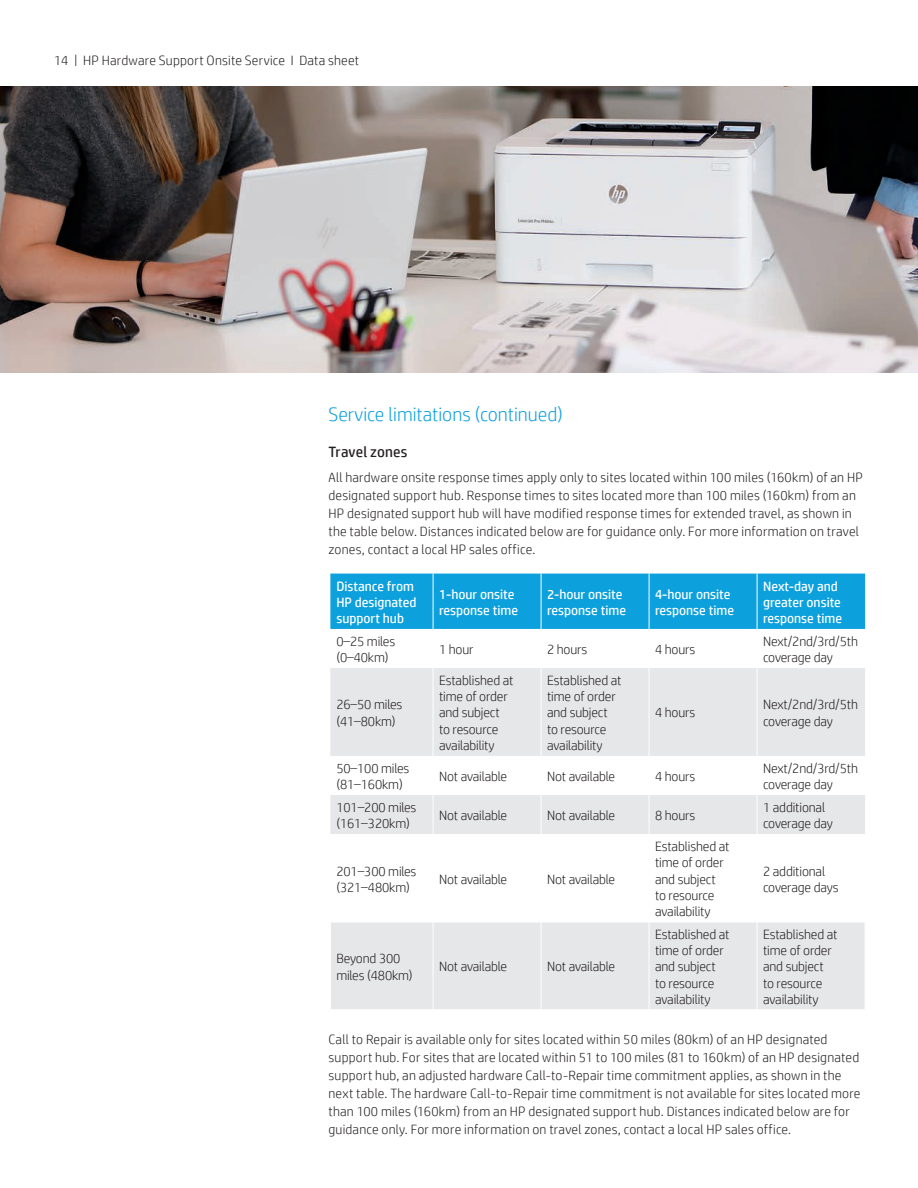
<style>
.page{position:relative;width:918px;height:1188px;background:#fff}
.page>*{position:absolute;margin:0;border:0;box-sizing:border-box;transform-origin:0 0}
.t1{font:300 19.5px "HP Simplified";color:#0ca0dd}
.t2{font:15px "HP Simplified";letter-spacing:.01em;color:#231f20}
.t3{font:300 13.5px/16.2px "HP Simplified";letter-spacing:.005em;color:#231f20}
.t4{font:13.5px/16.2px "HP Simplified";color:#fff}
</style>
<div class="page">
<div style="left:330px;top:574px;width:535px;height:55px;background:#0ca0dd"></div>
<svg style="left:330px;top:668px;width:535px;height:341px;fill:#e6e7e9"></svg>
<svg style="left:331px;top:834px;width:534px;height:88px"></svg>
<hr style="left:433px;top:574px;width:1px;height:55px;background:#fff">
<hr style="left:541px;top:574px;width:1px;height:55px;background:#fff">
<hr style="left:649px;top:574px;width:1px;height:55px;background:#fff">
<hr style="left:757px;top:574px;width:1px;height:55px;background:#fff">
<hr style="left:433px;top:668px;width:1px;height:88px;background:#fff">
<hr style="left:541px;top:668px;width:1px;height:88px;background:#fff">
<hr style="left:649px;top:668px;width:1px;height:88px;background:#fff">
<hr style="left:757px;top:668px;width:1px;height:88px;background:#fff">
<hr style="left:433px;top:756px;width:1px;height:39px;background:#fff">
<hr style="left:541px;top:756px;width:1px;height:39px;background:#fff">
<hr style="left:649px;top:756px;width:1px;height:39px;background:#fff">
<hr style="left:757px;top:756px;width:1px;height:39px;background:#fff">
<hr style="left:433px;top:795px;width:1px;height:39px;background:#fff">
<hr style="left:541px;top:795px;width:1px;height:39px;background:#fff">
<hr style="left:649px;top:795px;width:1px;height:39px;background:#fff">
<hr style="left:757px;top:795px;width:1px;height:39px;background:#fff">
<hr style="left:330px;top:834px;width:1px;height:88px;background:#fff">
<hr style="left:433px;top:834px;width:1px;height:88px;background:#fff">
<hr style="left:541px;top:834px;width:1px;height:88px;background:#fff">
<hr style="left:649px;top:834px;width:1px;height:88px;background:#fff">
<hr style="left:757px;top:834px;width:1px;height:88px;background:#fff">
<hr style="left:330px;top:922px;width:103px;height:1px;background:#fff">
<hr style="left:330px;top:922px;width:1px;height:87px;background:#fff">
<hr style="left:433px;top:922px;width:108px;height:1px;background:#fff">
<hr style="left:433px;top:922px;width:1px;height:87px;background:#fff">
<hr style="left:541px;top:922px;width:108px;height:1px;background:#fff">
<hr style="left:541px;top:922px;width:1px;height:87px;background:#fff">
<hr style="left:649px;top:922px;width:108px;height:1px;background:#fff">
<hr style="left:649px;top:922px;width:1px;height:87px;background:#fff">
<hr style="left:757px;top:922px;width:108px;height:1px;background:#fff">
<hr style="left:757px;top:922px;width:1px;height:87px;background:#fff">
<img style="left:0;top:86px;width:918px;height:287px">
<p class="t3" style="left:54px;top:52px;width:307px">14 | HP Hardware Support Onsite Service I Data sheet</p>
<h1 class="t1" style="left:328px;top:402px;width:236px">Service limitations (continued)</h1>
<p class="t2" style="left:328px;top:442px;width:80px">Travel zones</p>
<p class="t3" style="left:328px;top:468px;width:536px;line-height:18px">All hardware onsite response times apply only to sites located within 100 miles (160km) of an HP designated support hub. Response times to sites located more than 100 miles (160km) from an HP designated support hub will have modified response times for extended travel, as shown in the table below. Distances indicated below are for guidance only. For more information on travel zones, contact a local HP sales office.</p>
<p class="t4" style="left:336px;top:578px;width:82px">Distance from<br>HP designated support hub</p>
<p class="t4" style="left:439px;top:586px;width:80px">1-hour onsite response time</p>
<p class="t4" style="left:547px;top:586px;width:80px">2-hour onsite response time</p>
<p class="t4" style="left:655px;top:586px;width:80px">4-hour onsite response time</p>
<p class="t4" style="left:763px;top:578px;width:80px">Next-day and greater onsite response time</p>
<p class="t3" style="left:336px;top:633px;width:60px">0–25 miles (0–40km)</p>
<p class="t3" style="left:439px;top:641px;width:36px">1 hour</p>
<p class="t3" style="left:547px;top:641px;width:42px">2 hours</p>
<p class="t3" style="left:655px;top:641px;width:42px">4 hours</p>
<p class="t3" style="left:763px;top:633px;width:96px">Next/2nd/3rd/5th coverage day</p>
<p class="t3" style="left:336px;top:696px;width:67px">26–50 miles (41–80km)</p>
<p class="t3" style="left:439px;top:672px;width:76px">Established at time of order and subject to resource availability</p>
<p class="t3" style="left:547px;top:672px;width:76px">Established at time of order and subject to resource availability</p>
<p class="t3" style="left:655px;top:704px;width:42px">4 hours</p>
<p class="t3" style="left:763px;top:696px;width:96px">Next/2nd/3rd/5th coverage day</p>
<p class="t3" style="left:336px;top:760px;width:75px">50–100 miles (81–160km)</p>
<p class="t3" style="left:439px;top:768px;width:70px">Not available</p>
<p class="t3" style="left:547px;top:768px;width:70px">Not available</p>
<p class="t3" style="left:655px;top:768px;width:42px">4 hours</p>
<p class="t3" style="left:763px;top:760px;width:96px">Next/2nd/3rd/5th coverage day</p>
<p class="t3" style="left:336px;top:799px;width:82px">101–200 miles (161–320km)</p>
<p class="t3" style="left:439px;top:807px;width:70px">Not available</p>
<p class="t3" style="left:547px;top:807px;width:70px">Not available</p>
<p class="t3" style="left:655px;top:807px;width:42px">8 hours</p>
<p class="t3" style="left:763px;top:799px;width:71px">1 additional coverage day</p>
<p class="t3" style="left:336px;top:862px;width:82px">201–300 miles (321–480km)</p>
<p class="t3" style="left:439px;top:870px;width:70px">Not available</p>
<p class="t3" style="left:547px;top:870px;width:70px">Not available</p>
<p class="t3" style="left:655px;top:838px;width:76px">Established at time of order and subject to resource availability</p>
<p class="t3" style="left:763px;top:862px;width:77px">2 additional coverage days</p>
<p class="t3" style="left:336px;top:950px;width:78px">Beyond 300 miles (480km)</p>
<p class="t3" style="left:439px;top:958px;width:70px">Not available</p>
<p class="t3" style="left:547px;top:958px;width:70px">Not available</p>
<p class="t3" style="left:655px;top:926px;width:76px">Established at time of order and subject to resource availability</p>
<p class="t3" style="left:763px;top:926px;width:76px">Established at time of order and subject to resource availability</p>
<p class="t3" style="left:328px;top:1030px;width:534px;line-height:18px">Call to Repair is available only for sites located within 50 miles (80km) of an HP designated support hub. For sites that are located within 51 to 100 miles (81 to 160km) of an HP designated support hub, an adjusted hardware Call-to-Repair time commitment applies, as shown in the next table. The hardware Call-to-Repair time commitment is not available for sites located more than 100 miles (160km) from an HP designated support hub. Distances indicated below are for guidance only. For more information on travel zones, contact a local HP sales office.</p>
</div>
